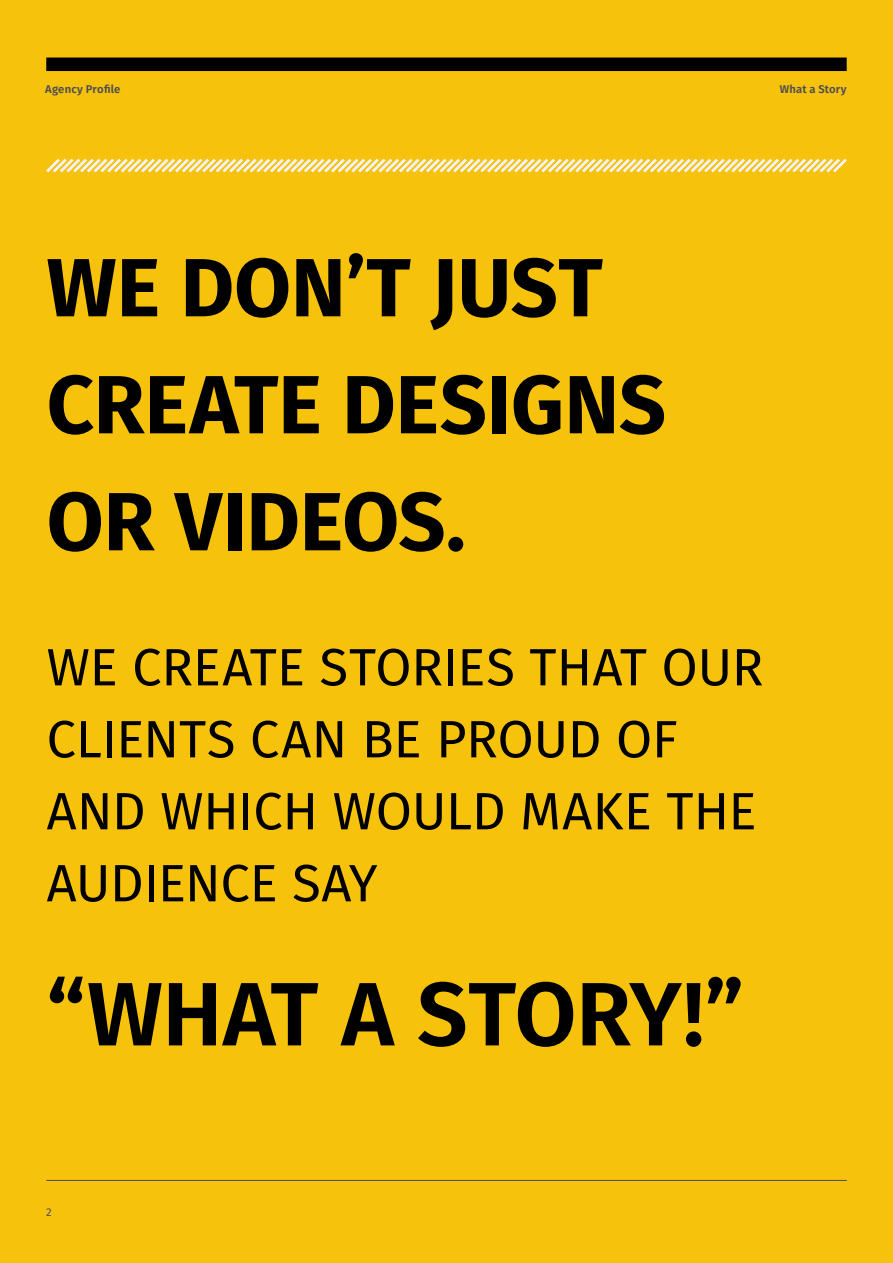
<style>
.page{position:relative;width:893px;height:1263px;background:#f6c20b}
.page>*{position:absolute;margin:0;border:0;box-sizing:border-box;transform-origin:0 0}
.t1{font:600 90px "Fira Sans";letter-spacing:-.005em;color:#000}
.t2{font:700 82.5px/117px "Fira Sans";color:#000}
.t3{font:52.5px/72px "Fira Sans";letter-spacing:-.005em;color:#000}
.t4{font:600 11.25px "Fira Sans";letter-spacing:.015em;color:#4e4d53}
.t5{font:11.25px "Fira Sans";color:#4e4d53}
</style>
<div class="page">
<svg style="left:46px;top:158px;width:801px;height:15px"></svg>
<hr style="left:46px;top:1180px;width:801px;height:1px;background:#4e4d53">
<div style="left:46px;top:58px;width:801px;height:13px;background:#000"></div>
<p class="t4" style="left:45px;top:80px;width:77px">Agency Profile</p>
<p class="t4" style="left:780px;top:80px;width:68px">What a Story</p>
<h2 class="t2" style="left:47px;top:223px;width:621px">WE DON’T JUST<br>CREATE DESIGNS<br>OR VIDEOS.</h2>
<p class="t3" style="left:47px;top:630px;width:718px">WE CREATE STORIES THAT OUR<br>CLIENTS CAN BE PROUD OF<br>AND WHICH WOULD MAKE THE<br>AUDIENCE SAY</p>
<h1 class="t1" style="left:46px;top:940px;width:699px">“WHAT A STORY!”</h1>
<p class="t5" style="left:46px;top:1204px;width:7px">2</p>
</div>
